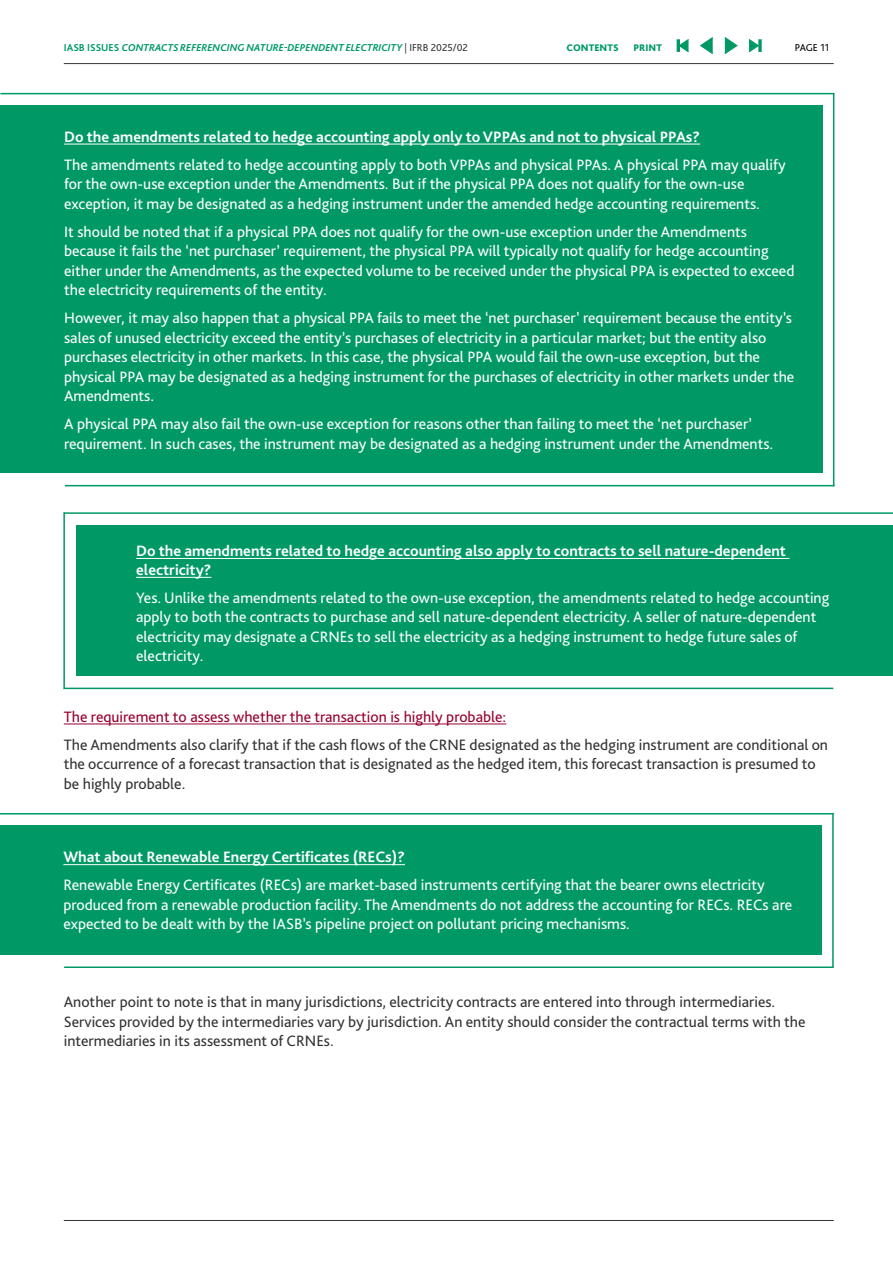
<style>
.page{position:relative;width:893px;height:1263px;background:#fff}
.page>*{position:absolute;margin:0;border:0;box-sizing:border-box;transform-origin:0 0}
.t1{font:15.75px/19.5px "Bliss Pro";color:#fff}
.t2{font:15.75px/19.5px "Bliss Pro";color:#333}
.t3{font:700 15.75px/18.9px "Bliss Pro";color:#fff}
.t4{font:15.75px "Bliss Pro";color:#98002e}
.t5{font:italic 700 10.5px "Bliss Pro";color:#096}
.t6{font:10.5px "Bliss Pro";letter-spacing:-.01em;color:#000}
.t7{font:800 10.05px "Bliss Pro";color:#096}
.s1{font-style:normal}
.s2{font-weight:400;font-style:normal;color:#333}
</style>
<div class="page">
<hr style="left:64px;top:723px;width:442px;height:1px;background:#98002e">
<hr style="left:63px;top:688px;width:770px;height:1px;background:#096">
<hr style="left:64px;top:512px;width:829px;height:2px;background:#096">
<hr style="left:63px;top:512px;width:2px;height:176px;background:#096">
<div style="left:76px;top:525px;width:817px;height:151px;background:#096"></div>
<hr style="left:136px;top:558px;width:653px;height:1px;background:#fff">
<hr style="left:136px;top:577px;width:75px;height:1px;background:#fff">
<hr style="left:65px;top:485px;width:769px;height:1px;background:#096">
<hr style="left:0;top:93px;width:834px;height:1px;background:#096">
<hr style="left:833px;top:93px;width:1px;height:393px;background:#096">
<div style="left:0;top:105px;width:822px;height:367px;background:#096"></div>
<hr style="left:64px;top:144px;width:636px;height:1px;background:#fff">
<hr style="left:64px;top:966px;width:770px;height:2px;background:#096">
<hr style="left:0;top:813px;width:834px;height:1px;background:#096">
<hr style="left:832px;top:813px;width:2px;height:154px;background:#096">
<div style="left:0;top:825px;width:822px;height:130px;background:#096"></div>
<hr style="left:63px;top:864px;width:342px;height:1px;background:#fff">
<hr style="left:64px;top:1220px;width:770px;height:1px;background:#333">
<hr style="left:64px;top:63px;width:770px;height:1px;background:#333">
<svg style="left:677px;top:39px;width:12px;height:13px"></svg>
<svg style="left:749px;top:39px;width:9px;height:13px"></svg>
<svg style="left:758px;top:39px;width:4px;height:13px"></svg>
<svg style="left:700px;top:37px;width:13px;height:17px"></svg>
<svg style="left:724px;top:37px;width:14px;height:17px"></svg>
<p class="t5" style="left:64px;top:42px;width:406px"><span class="s1">IASB ISSUES</span> CONTRACTS REFERENCING NATURE-DEPENDENT ELECTRICITY <span class="s2">IFRB 2025/02</span></p>
<p class="t7" style="left:566px;top:42px;width:54px">CONTENTS</p>
<p class="t7" style="left:633px;top:42px;width:30px">PRINT</p>
<p class="t6" style="left:795px;top:43px;width:36px">PAGE 11</p>
<p class="t3" style="left:64px;top:128px;width:638px">Do the amendments related to hedge accounting apply only to VPPAs and not to physical PPAs?</p>
<p class="t1" style="left:64px;top:156px;width:723px">The amendments related to hedge accounting apply to both VPPAs and physical PPAs. A physical PPA may qualify for the own-use exception under the Amendments. But if the physical PPA does not qualify for the own-use exception, it may be designated as a hedging instrument under the amended hedge accounting requirements.</p>
<p class="t1" style="left:64px;top:223px;width:732px">It should be noted that if a physical PPA does not qualify for the own-use exception under the Amendments because it fails the ‘net purchaser’ requirement, the physical PPA will typically not qualify for hedge accounting either under the Amendments, as the expected volume to be received under the physical PPA is expected to exceed the electricity requirements of the entity.</p>
<p class="t1" style="left:64px;top:309px;width:732px">However, it may also happen that a physical PPA fails to meet the ‘net purchaser’ requirement because the entity’s sales of unused electricity exceed the entity’s purchases of electricity in a particular market; but the entity also purchases electricity in other markets. In this case, the physical PPA would fail the own-use exception, but the physical PPA may be designated as a hedging instrument for the purchases of electricity in other markets under the Amendments.</p>
<p class="t1" style="left:64px;top:415px;width:711px">A physical PPA may also fail the own-use exception for reasons other than failing to meet the ‘net purchaser’ requirement. In such cases, the instrument may be designated as a hedging instrument under the Amendments.</p>
<p class="t3" style="left:136px;top:542px;width:651px">Do the amendments related to hedge accounting also apply to contracts to sell nature-dependent electricity?</p>
<p class="t1" style="left:136px;top:589px;width:695px">Yes. Unlike the amendments related to the own-use exception, the amendments related to hedge accounting apply to both the contracts to purchase and sell nature-dependent electricity. A seller of nature-dependent electricity may designate a CRNEs to sell the electricity as a hedging instrument to hedge future sales of electricity.</p>
<p class="t4" style="left:64px;top:709px;width:444px">The requirement to assess whether the transaction is highly probable:</p>
<p class="t2" style="left:64px;top:736px;width:766px">The Amendments also clarify that if the cash flows of the CRNE designated as the hedging instrument are conditional on the occurrence of a forecast transaction that is designated as the hedged item, this forecast transaction is presumed to be highly probable.</p>
<p class="t3" style="left:63px;top:848px;width:343px">What about Renewable Energy Certificates (RECs)?</p>
<p class="t1" style="left:63px;top:876px;width:730px">Renewable Energy Certificates (RECs) are market-based instruments certifying that the bearer owns electricity produced from a renewable production facility. The Amendments do not address the accounting for RECs. RECs are expected to be dealt with by the IASB’s pipeline project on pollutant pricing mechanisms.</p>
<p class="t2" style="left:64px;top:993px;width:743px">Another point to note is that in many jurisdictions, electricity contracts are entered into through intermediaries.<br>Services provided by the intermediaries vary by jurisdiction. An entity should consider the contractual terms with the intermediaries in its assessment of CRNEs.</p>
</div>
